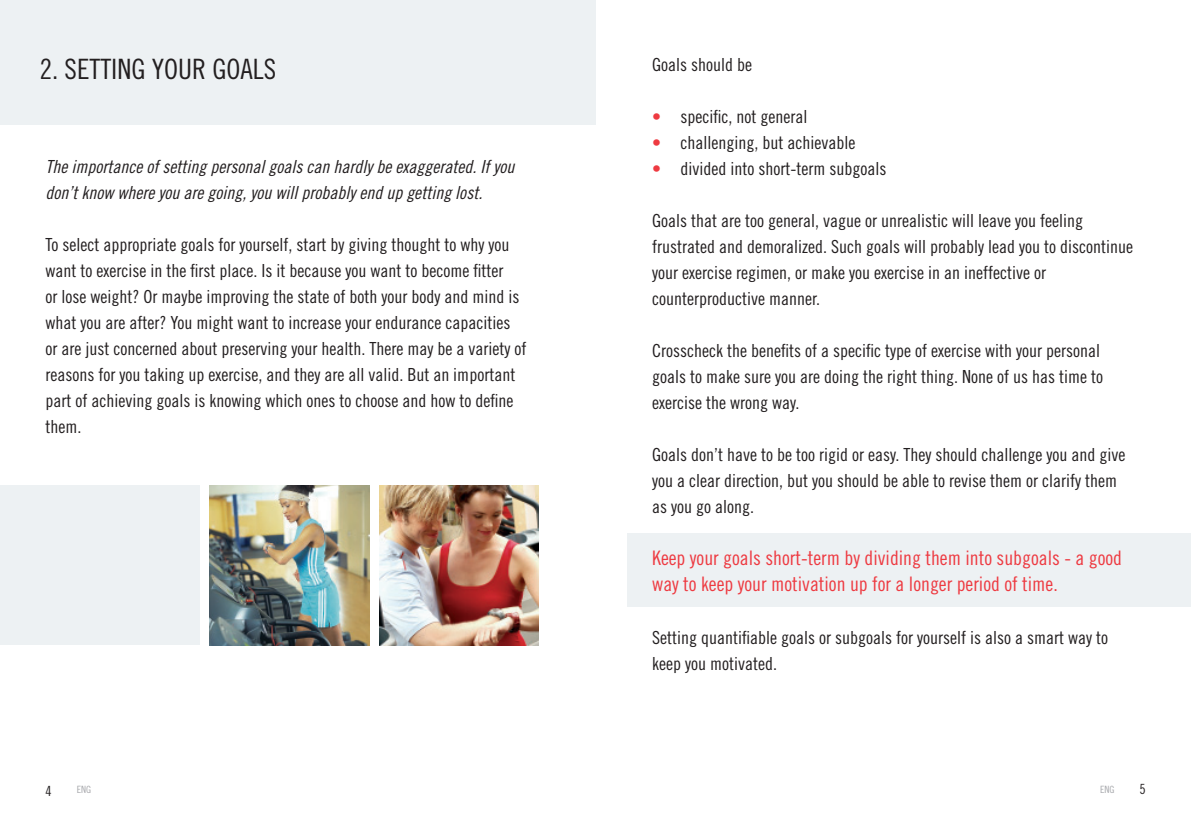
<style>
.page{position:relative;width:1191px;height:840px;background:#fff}
.page>*{position:absolute;margin:0;border:0;box-sizing:border-box;transform-origin:0 0}
.t1{font:28px "Trade Gothic Cond Eighteen";color:#231f20}
.t2{font:20px/26px "Trade Gothic Cond Eighteen";color:#ee3a41}
.t3{font:18px/26px "Trade Gothic Cond Eighteen";color:#231f20}
.t4{font:18px/26px "Trade Gothic Cond Eighteen Obl";color:#231f20}
.t5{font:14px "Trade Gothic Cond Eighteen";color:#231f20}
.t6{font:10px "Trade Gothic Cond Eighteen";color:#a8a9ad}
.s1{color:#ee3a41}
</style>
<div class="page">
<div style="left:627px;top:532px;width:564px;height:74px;background:#edf1f3"></div>
<div style="left:0;top:0;width:595px;height:125px;background:#edf1f3"></div>
<div style="left:0;top:485px;width:200px;height:159px;background:#edf1f3"></div>
<img style="left:379px;top:485px;width:160px;height:159px">
<img style="left:210px;top:485px;width:159px;height:159px">
<h1 class="t1" style="left:40px;top:58px;width:238px">2. SETTING YOUR GOALS</h1>
<p class="t4" style="left:45px;top:155px;width:470px">The importance of setting personal goals can hardly be exaggerated. If you don’t know where you are going, you will probably end up getting lost.</p>
<p class="t3" style="left:45px;top:233px;width:482px">To select appropriate goals for yourself, start by giving thought to why you want to exercise in the first place. Is it because you want to become fitter<br>or lose weight? Or maybe improving the state of both your body and mind is what you are after? You might want to increase your endurance capacities or are just concerned about preserving your health. There may be a variety of reasons for you taking up exercise, and they are all valid. But an important part of achieving goals is knowing which ones to choose and how to define them.</p>
<p class="t3" style="left:652px;top:53px;width:101px">Goals should be</p>
<p class="t3" style="left:652px;top:105px;width:157px"><span class="s1">•</span> specific, not general</p>
<p class="t3" style="left:652px;top:131px;width:205px"><span class="s1">•</span> challenging, but achievable</p>
<p class="t3" style="left:652px;top:157px;width:236px"><span class="s1">•</span> divided into short-term subgoals</p>
<p class="t3" style="left:652px;top:209px;width:482px">Goals that are too general, vague or unrealistic will leave you feeling frustrated and demoralized. Such goals will probably lead you to discontinue your exercise regimen, or make you exercise in an ineffective or counterproductive manner.</p>
<p class="t3" style="left:652px;top:339px;width:452px">Crosscheck the benefits of a specific type of exercise with your personal goals to make sure you are doing the right thing. None of us has time to exercise the wrong way.</p>
<p class="t3" style="left:652px;top:443px;width:475px">Goals don’t have to be too rigid or easy. They should challenge you and give you a clear direction, but you should be able to revise them or clarify them as you go along.</p>
<p class="t2" style="left:652px;top:546px;width:471px">Keep your goals short-term by dividing them into subgoals - a good way to keep your motivation up for a longer period of time.</p>
<p class="t3" style="left:652px;top:625px;width:457px">Setting quantifiable goals or subgoals for yourself is also a smart way to keep you motivated.</p>
<p class="t5" style="left:45px;top:785px;width:8px">4</p>
<p class="t6" style="left:77px;top:785px;width:16px">ENG</p>
<p class="t6" style="left:1100px;top:785px;width:16px">ENG</p>
<p class="t5" style="left:1139px;top:783px;width:8px">5</p>
</div>
